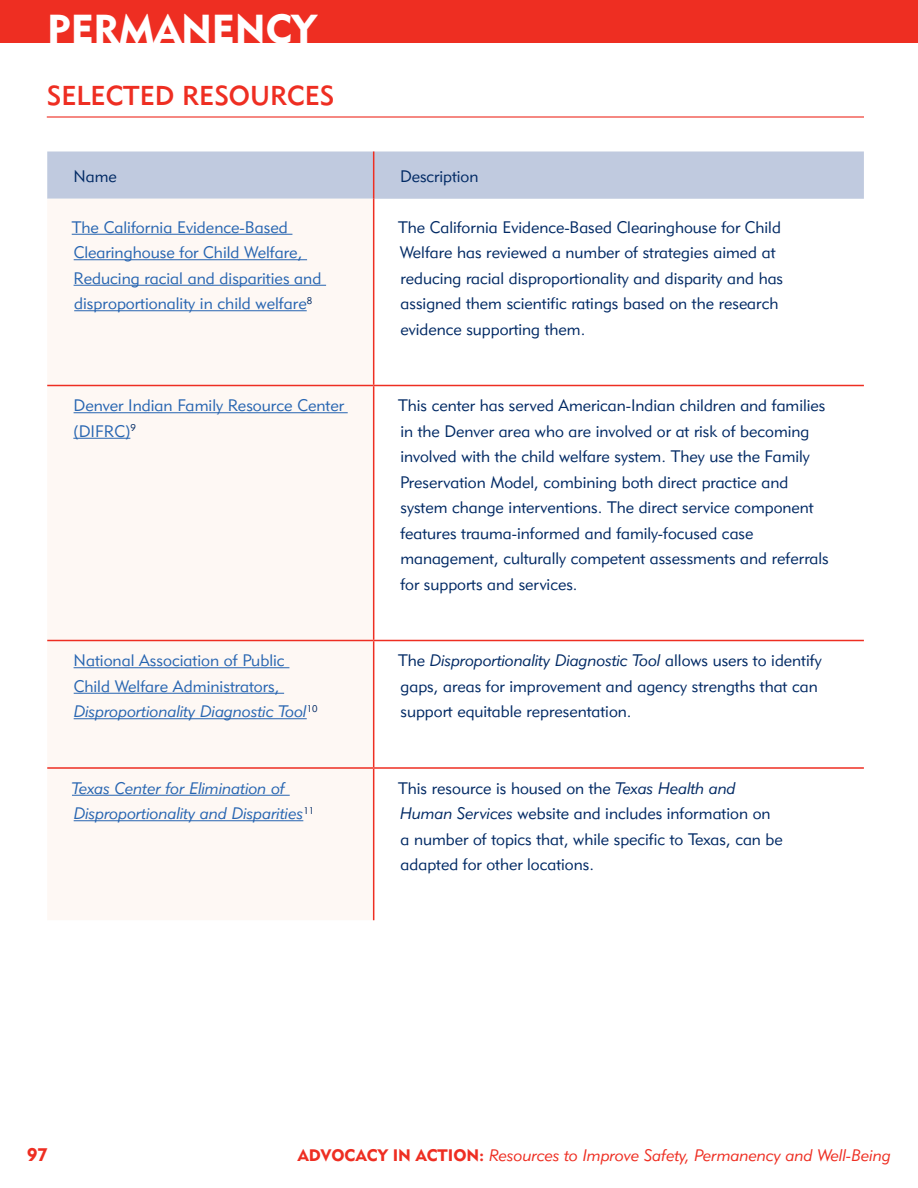
<style>
.page{position:relative;width:918px;height:1188px;background:#fff}
.page>*{position:absolute;margin:0;border:0;box-sizing:border-box;transform-origin:0 0}
.t1{font:39.9px "Geometric 415 BT Black A";color:#fff}
.Subhead_1{font:27px "Geometric 415 BT Medium A";color:#ee2e22}
.t2{font:18px "Geometric 415 BT Black A";color:#ee2e22}
.Body{font:16.5px/25.5px "Geometric 415 BT Lite A";color:#002964}
.Body-2{font:16.5px/25.5px "Geometric 415 BT Lite A";color:#2765b1}
.t3{font:16.5px "Geometric 415 BT Lite Italic A";color:#ee2e22}
.Body-3{font:16.5px/25.5px "Geometric 415 BT Lite Italic A";color:#2765b1}
.s1{font-family:"Geometric 415 BT Lite Italic A"}
.s2{font-family:"Geometric 415 BT Black A"}
</style>
<div class="page">
<hr style="left:47px;top:116px;width:817px;height:2px;background:#ee2e22">
<div style="left:47px;top:152px;width:817px;height:47px;background:#c0cadf"></div>
<div style="left:47px;top:199px;width:326px;height:721px;background:#fef8f4"></div>
<hr style="left:47px;top:385px;width:327px;height:1px;background:#ee2e22">
<hr style="left:47px;top:640px;width:327px;height:1px;background:#ee2e22">
<hr style="left:47px;top:767px;width:327px;height:2px;background:#ee2e22">
<hr style="left:373px;top:152px;width:1px;height:47px;background:#ee2e22">
<hr style="left:373px;top:199px;width:1px;height:186px;background:#ee2e22">
<hr style="left:373px;top:386px;width:1px;height:254px;background:#ee2e22">
<hr style="left:373px;top:641px;width:1px;height:126px;background:#ee2e22">
<hr style="left:374px;top:385px;width:490px;height:1px;background:#ee2e22">
<hr style="left:374px;top:640px;width:490px;height:1px;background:#ee2e22">
<hr style="left:374px;top:767px;width:490px;height:2px;background:#ee2e22">
<hr style="left:373px;top:769px;width:1px;height:151px;background:#ee2e22">
<hr style="left:72px;top:234px;width:220px;height:1px;background:#2765b1">
<hr style="left:74px;top:259px;width:233px;height:1px;background:#2765b1">
<hr style="left:74px;top:285px;width:252px;height:1px;background:#2765b1">
<hr style="left:74px;top:310px;width:233px;height:1px;background:#2765b1">
<hr style="left:74px;top:412px;width:274px;height:1px;background:#2765b1">
<hr style="left:73px;top:438px;width:57px;height:1px;background:#2765b1">
<hr style="left:74px;top:667px;width:215px;height:1px;background:#2765b1">
<hr style="left:74px;top:693px;width:210px;height:1px;background:#2765b1">
<hr style="left:74px;top:718px;width:233px;height:1px;background:#2765b1">
<hr style="left:72px;top:795px;width:218px;height:1px;background:#2765b1">
<hr style="left:74px;top:820px;width:229px;height:1px;background:#2765b1">
<div style="left:0;top:0;width:918px;height:43px;background:#ee2e22"></div>
<h1 class="t1" style="left:47px;top:4px;width:271px">PERMANENCY</h1>
<p class="Subhead_1" style="left:47px;top:79px;width:289px">SELECTED RESOURCES</p>
<p class="Body" style="left:74px;top:163px;width:45px">Name</p>
<p class="Body" style="left:400px;top:163px;width:80px">Description</p>
<p class="Body-2" style="left:72px;top:214px;width:251px">The California Evidence-Based Clearinghouse for Child Welfare, Reducing racial and disparities and disproportionality in child welfare<sup>8</sup></p>
<p class="Body" style="left:398px;top:214px;width:386px">The California Evidence-Based Clearinghouse for Child Welfare has reviewed a number of strategies aimed at reducing racial disproportionality and disparity and has assigned them scientific ratings based on the research evidence supporting them.</p>
<p class="Body-2" style="left:73px;top:392px;width:272px">Denver Indian Family Resource Center (DIFRC)<sup>9</sup></p>
<p class="Body" style="left:398px;top:392px;width:432px">This center has served American-Indian children and families in the Denver area who are involved or at risk of becoming involved with the child welfare system. They use the Family Preservation Model, combining both direct practice and system change interventions. The direct service component features trauma-informed and family-focused case management, culturally competent assessments and referrals for supports and services.</p>
<p class="Body-2" style="left:74px;top:647px;width:246px">National Association of Public<br>Child Welfare Administrators,<br><span class="s1">Disproportionality Diagnostic Tool</span><sup>10</sup></p>
<p class="Body" style="left:398px;top:647px;width:425px">The <span class="s1">Disproportionality Diagnostic Tool</span> allows users to identify gaps, areas for improvement and agency strengths that can support equitable representation.</p>
<p class="Body-3" style="left:72px;top:775px;width:244px">Texas Center for Elimination of<br>Disproportionality and Disparities<sup>11</sup></p>
<p class="Body" style="left:398px;top:775px;width:386px">This resource is housed on the <span class="s1">Texas Health and Human Services</span> website and includes information on<br>a number of topics that, while specific to Texas, can be adapted for other locations.</p>
<p class="t2" style="left:27px;top:1144px;width:22px">97</p>
<p class="t3" style="left:298px;top:1145px;width:595px"><span class="s2">ADVOCACY IN ACTION:</span> Resources to Improve Safety, Permanency and Well-Being</p>
</div>
